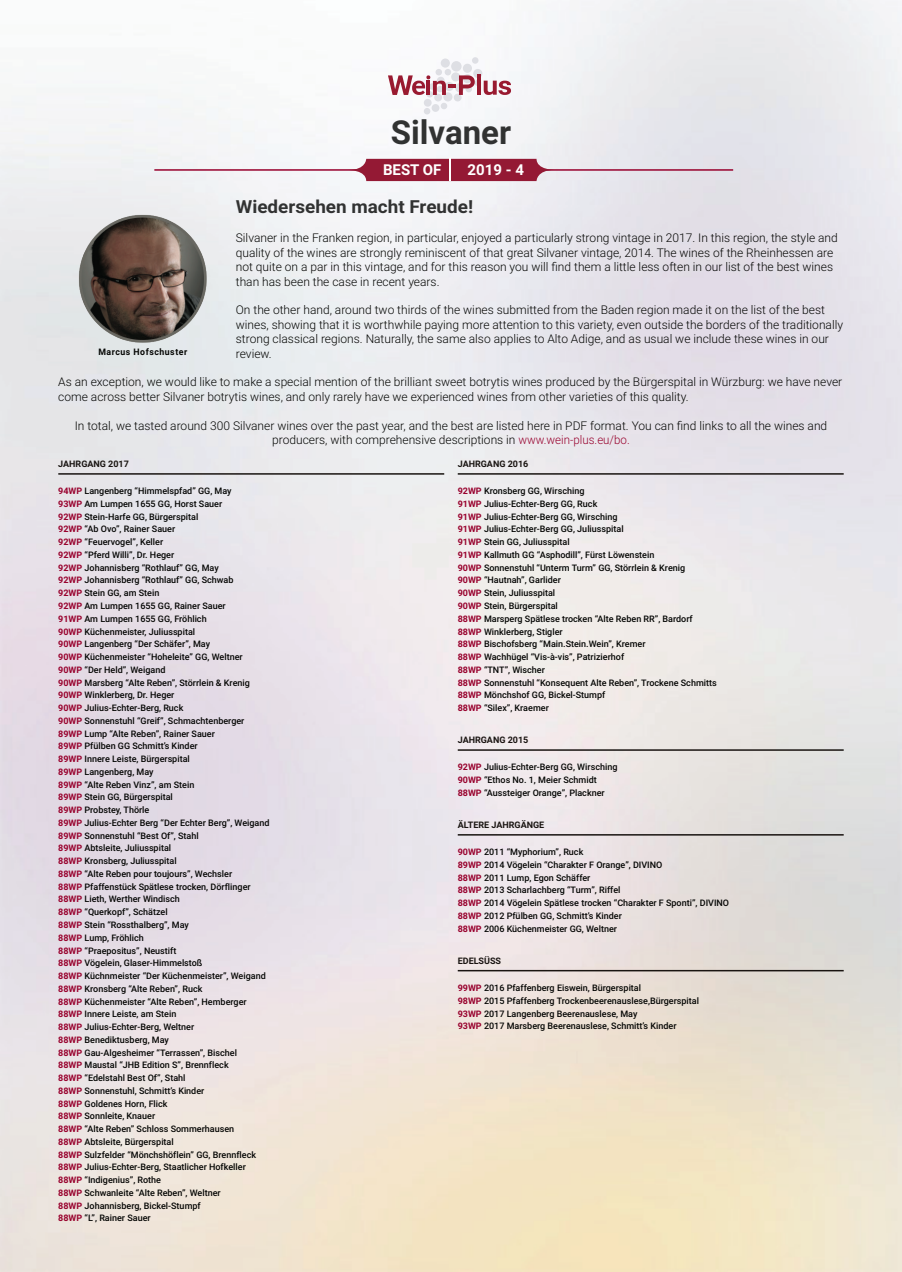
<style>
.page{position:relative;width:902px;height:1272px;background:#fff}
.page>*{position:absolute;margin:0;border:0;box-sizing:border-box;transform-origin:0 0}
.t1{font:700 33px "Roboto";color:#313232}
.t2{font:700 18px "Roboto";color:#313232;scale:1.05 1}
.t3{font:700 15px "Roboto";color:#fff}
.t4{font:300 12px/14.4px "Roboto";color:#040503}
.t5{font:500 9px/12.8px "Roboto";color:#040503}
.t6{font:700 9px "Roboto";color:#191411}
.t7{font:700 9px "Roboto";letter-spacing:.06em;color:#040503}
.s1{color:#98012d}
.s2{font-weight:700;color:#98012d}
</style>
<div class="page">
<img style="left:0;top:0;width:901px;height:1271px">
<img style="left:71px;top:207px;width:143px;height:144px">
<hr style="left:154px;top:169px;width:242px;height:2px;background:#98012d">
<hr style="left:491px;top:169px;width:242px;height:2px;background:#98012d">
<svg style="left:348px;top:159px;width:206px;height:22px;background:#a1384f"></svg>
<div style="left:440px;top:58px;width:10px;height:10px;background:#dedfe4;border-radius:50%"></div>
<div style="left:451px;top:72px;width:9px;height:9px;background:#dedfe4;border-radius:50%"></div>
<div style="left:463px;top:74px;width:9px;height:9px;background:#e5e6ea;border-radius:50%"></div>
<svg style="left:424px;top:108px;width:6px;height:6px"></svg>
<div style="left:424px;top:99px;width:7px;height:8px;background:#dedfe4;border-radius:50%"></div>
<div style="left:463px;top:64px;width:9px;height:9px;background:#dedfe4;border-radius:50%"></div>
<div style="left:431px;top:104px;width:8px;height:8px;background:#dedfe4;border-radius:50%"></div>
<div style="left:451px;top:61px;width:10px;height:10px;background:#dedfe4;border-radius:50%"></div>
<div style="left:443px;top:92px;width:9px;height:9px;background:#dedfe4;border-radius:50%"></div>
<div style="left:426px;top:91px;width:7px;height:7px;background:#dedfe4;border-radius:50%"></div>
<div style="left:434px;top:94px;width:8px;height:7px;background:#dedfe4;border-radius:50%"></div>
<div style="left:473px;top:69px;width:9px;height:9px;background:#dedfe4;border-radius:50%"></div>
<div style="left:472px;top:57px;width:6px;height:7px;background:#dedfe4;border-radius:50%"></div>
<div style="left:474px;top:80px;width:7px;height:6px;background:#dedfe4;border-radius:50%"></div>
<div style="left:453px;top:94px;width:8px;height:7px;background:#dedfe4;border-radius:50%"></div>
<div style="left:444px;top:69px;width:7px;height:6px;background:#dedfe4;border-radius:50%"></div>
<div style="left:440px;top:103px;width:7px;height:6px;background:#dedfe4;border-radius:50%"></div>
<div style="left:435px;top:69px;width:7px;height:6px;background:#dedfe4;border-radius:50%"></div>
<hr style="left:477px;top:74px;width:4px;height:21px;background:#991a30">
<svg style="left:483px;top:81px;width:28px;height:14px"></svg>
<svg style="left:388px;top:75px;width:86px;height:20px"></svg>
<hr style="left:58px;top:473px;width:386px;height:1px;background:#191411">
<hr style="left:457px;top:473px;width:386px;height:1px;background:#191411">
<hr style="left:457px;top:749px;width:386px;height:1px;background:#191411">
<hr style="left:457px;top:834px;width:386px;height:1px;background:#191411">
<hr style="left:457px;top:969px;width:386px;height:2px;background:#191411">
<h1 class="t1" style="left:391px;top:109px;width:122px">Silvaner</h1>
<h3 class="t3" style="left:383px;top:159px;width:60px">BEST OF</h3>
<h3 class="t3" style="left:467px;top:159px;width:58px">2019 - 4</h3>
<h2 class="t2" style="left:236px;top:194px;width:227px">Wiedersehen macht Freude!</h2>
<p class="t4" style="left:236px;top:230px;width:603px">Silvaner in the Franken region, in particular, enjoyed a particularly strong vintage in 2017. In this region, the style and quality of the wines are strongly reminiscent of that great Silvaner vintage, 2014. The wines of the Rheinhessen are not quite on a par in this vintage, and for this reason you will find them a little less often in our list of the best wines than has been the case in recent years.</p>
<p class="t4" style="left:236px;top:302px;width:608px">On the other hand, around two thirds of the wines submitted from the Baden region made it on the list of the best wines, showing that it is worthwhile paying more attention to this variety, even outside the borders of the traditionally strong classical regions. Naturally, the same also applies to Alto Adige, and as usual we include these wines in our review.</p>
<p class="t4" style="left:58px;top:374px;width:785px">As an exception, we would like to make a special mention of the brilliant sweet botrytis wines produced by the Bürgerspital in Würzburg: we have never come across better Silvaner botrytis wines, and only rarely have we experienced wines from other varieties of this quality.</p>
<h3 class="t4" style="left:75px;top:417px;width:754px;text-align:center">In total, we tasted around 300 Silvaner wines over the past year, and the best are listed here in PDF format. You can find links to all the wines and producers, with comprehensive descriptions in <span class="s1">www.wein-plus.eu/bo.</span></h3>
<p class="t6" style="left:58px;top:457px;width:72px">JAHRGANG 2017</p>
<p class="t5" style="left:58px;top:484px;width:213px"><span class="s2">94WP</span> Langenberg “Himmelspfad” GG, May<br><span class="s2">93WP</span> Am Lumpen 1655 GG, Horst Sauer<br><span class="s2">92WP</span> Stein-Harfe GG, Bürgerspital<br><span class="s2">92WP</span> “Ab Ovo”, Rainer Sauer<br><span class="s2">92WP</span> “Feuervogel”, Keller<br><span class="s2">92WP</span> “Pferd Willi”, Dr. Heger<br><span class="s2">92WP</span> Johannisberg “Rothlauf” GG, May<br><span class="s2">92WP</span> Johannisberg “Rothlauf” GG, Schwab<br><span class="s2">92WP</span> Stein GG, am Stein<br><span class="s2">92WP</span> Am Lumpen 1655 GG, Rainer Sauer<br><span class="s2">91WP</span> Am Lumpen 1655 GG, Fröhlich<br><span class="s2">90WP</span> Küchenmeister, Juliusspital<br><span class="s2">90WP</span> Langenberg “Der Schäfer”, May<br><span class="s2">90WP</span> Küchenmeister “Hoheleite” GG, Weltner<br><span class="s2">90WP</span> “Der Held”, Weigand<br><span class="s2">90WP</span> Marsberg “Alte Reben”, Störrlein &amp; Krenig <span class="s2">90WP</span> Winklerberg, Dr. Heger<br><span class="s2">90WP</span> Julius-Echter-Berg, Ruck<br><span class="s2">90WP</span> Sonnenstuhl “Greif”, Schmachtenberger <span class="s2">89WP</span> Lump “Alte Reben”, Rainer Sauer<br><span class="s2">89WP</span> Pfülben GG Schmitt’s Kinder<br><span class="s2">89WP</span> Innere Leiste, Bürgerspital<br><span class="s2">89WP</span> Langenberg, May<br><span class="s2">89WP</span> “Alte Reben Vinz”, am Stein<br><span class="s2">89WP</span> Stein GG, Bürgerspital<br><span class="s2">89WP</span> Probstey, Thörle<br><span class="s2">89WP</span> Julius-Echter Berg “Der Echter Berg”, Weigand <span class="s2">89WP</span> Sonnenstuhl “Best Of”, Stahl<br><span class="s2">89WP</span> Abtsleite, Juliusspital<br><span class="s2">88WP</span> Kronsberg, Juliusspital<br><span class="s2">88WP</span> “Alte Reben pour toujours”, Wechsler<br><span class="s2">88WP</span> Pfaffenstück Spätlese trocken, Dörflinger <span class="s2">88WP</span> Lieth, Werther Windisch<br><span class="s2">88WP</span> “Querkopf”, Schätzel<br><span class="s2">88WP</span> Stein “Rossthalberg”, May<br><span class="s2">88WP</span> Lump, Fröhlich<br><span class="s2">88WP</span> “Praepositus”, Neustift<br><span class="s2">88WP</span> Vögelein, Glaser-Himmelstoß<br><span class="s2">88WP</span> Küchnmeister “Der Küchenmeister”, Weigand <span class="s2">88WP</span> Kronsberg “Alte Reben”, Ruck<br><span class="s2">88WP</span> Küchenmeister “Alte Reben”, Hemberger <span class="s2">88WP</span> Innere Leiste, am Stein<br><span class="s2">88WP</span> Julius-Echter-Berg, Weltner<br><span class="s2">88WP</span> Benediktusberg, May<br><span class="s2">88WP</span> Gau-Algesheimer “Terrassen”, Bischel<br><span class="s2">88WP</span> Maustal “JHB Edition S”, Brennfleck<br><span class="s2">88WP</span> “Edelstahl Best Of”, Stahl<br><span class="s2">88WP</span> Sonnenstuhl, Schmitt’s Kinder<br><span class="s2">88WP</span> Goldenes Horn, Flick<br><span class="s2">88WP</span> Sonnleite, Knauer<br><span class="s2">88WP</span> “Alte Reben” Schloss Sommerhausen<br><span class="s2">88WP</span> Abtsleite, Bürgerspital<br><span class="s2">88WP</span> Sulzfelder “Mönchshöflein” GG, Brennfleck <span class="s2">88WP</span> Julius-Echter-Berg, Staatlicher Hofkeller <span class="s2">88WP</span> “Indigenius”, Rothe<br><span class="s2">88WP</span> Schwanleite “Alte Reben”, Weltner<br><span class="s2">88WP</span> Johannisberg, Bickel-Stumpf<br><span class="s2">88WP</span> “L”, Rainer Sauer</p>
<p class="t7" style="left:98px;top:346px;width:90px">Marcus Hofschuster</p>
<p class="t6" style="left:457px;top:457px;width:72px">JAHRGANG 2016</p>
<p class="t5" style="left:457px;top:484px;width:260px"><span class="s2">92WP</span> Kronsberg GG, Wirsching<br><span class="s2">91WP</span> Julius-Echter-Berg GG, Ruck<br><span class="s2">91WP</span> Julius-Echter-Berg GG, Wirsching<br><span class="s2">91WP</span> Julius-Echter-Berg GG, Juliusspital<br><span class="s2">91WP</span> Stein GG, Juliusspital<br><span class="s2">91WP</span> Kallmuth GG “Asphodill”, Fürst Löwenstein<br><span class="s2">90WP</span> Sonnenstuhl “Unterm Turm” GG, Störrlein &amp; Krenig<br><span class="s2">90WP</span> “Hautnah”, Garlider<br><span class="s2">90WP</span> Stein, Juliusspital<br><span class="s2">90WP</span> Stein, Bürgerspital<br><span class="s2">88WP</span> Marsperg Spätlese trocken “Alte Reben RR”, Bardorf <span class="s2">88WP</span> Winklerberg, Stigler<br><span class="s2">88WP</span> Bischofsberg “Main.Stein.Wein”, Kremer<br><span class="s2">88WP</span> Wachhügel “Vis-à-vis”, Patrizierhof<br><span class="s2">88WP</span> “TNT”, Wischer<br><span class="s2">88WP</span> Sonnenstuhl “Konsequent Alte Reben”, Trockene Schmitts <span class="s2">88WP</span> Mönchshof GG, Bickel-Stumpf<br><span class="s2">88WP</span> “Silex”, Kraemer</p>
<p class="t6" style="left:457px;top:733px;width:72px">JAHRGANG 2015</p>
<p class="t5" style="left:457px;top:760px;width:161px"><span class="s2">92WP</span> Julius-Echter-Berg GG, Wirsching<br><span class="s2">90WP</span> “Ethos No. 1, Meier Schmidt<br><span class="s2">88WP</span> “Aussteiger Orange”, Plackner</p>
<p class="t6" style="left:457px;top:818px;width:88px">ÄLTERE JAHRGÄNGE</p>
<p class="t5" style="left:457px;top:845px;width:273px"><span class="s2">90WP</span> 2011 “Myphorium”, Ruck<br><span class="s2">89WP</span> 2014 Vögelein “Charakter F Orange”, DIVINO<br><span class="s2">88WP</span> 2011 Lump, Egon Schäffer<br><span class="s2">88WP</span> 2013 Scharlachberg “Turm”, Riffel<br><span class="s2">88WP</span> 2014 Vögelein Spätlese trocken “Charakter F Sponti”, DIVINO <span class="s2">88WP</span> 2012 Pfülben GG, Schmitt’s Kinder<br><span class="s2">88WP</span> 2006 Küchenmeister GG, Weltner</p>
<p class="t6" style="left:457px;top:954px;width:45px">EDELSÜSS</p>
<p class="t5" style="left:457px;top:981px;width:243px"><span class="s2">99WP</span> 2016 Pfaffenberg Eiswein, Bürgerspital<br><span class="s2">98WP</span> 2015 Pfaffenberg Trockenbeerenauslese,Bürgerspital <span class="s2">93WP</span> 2017 Langenberg Beerenauslese, May<br><span class="s2">93WP</span> 2017 Marsberg Beerenauslese, Schmitt’s Kinder</p>
</div>
